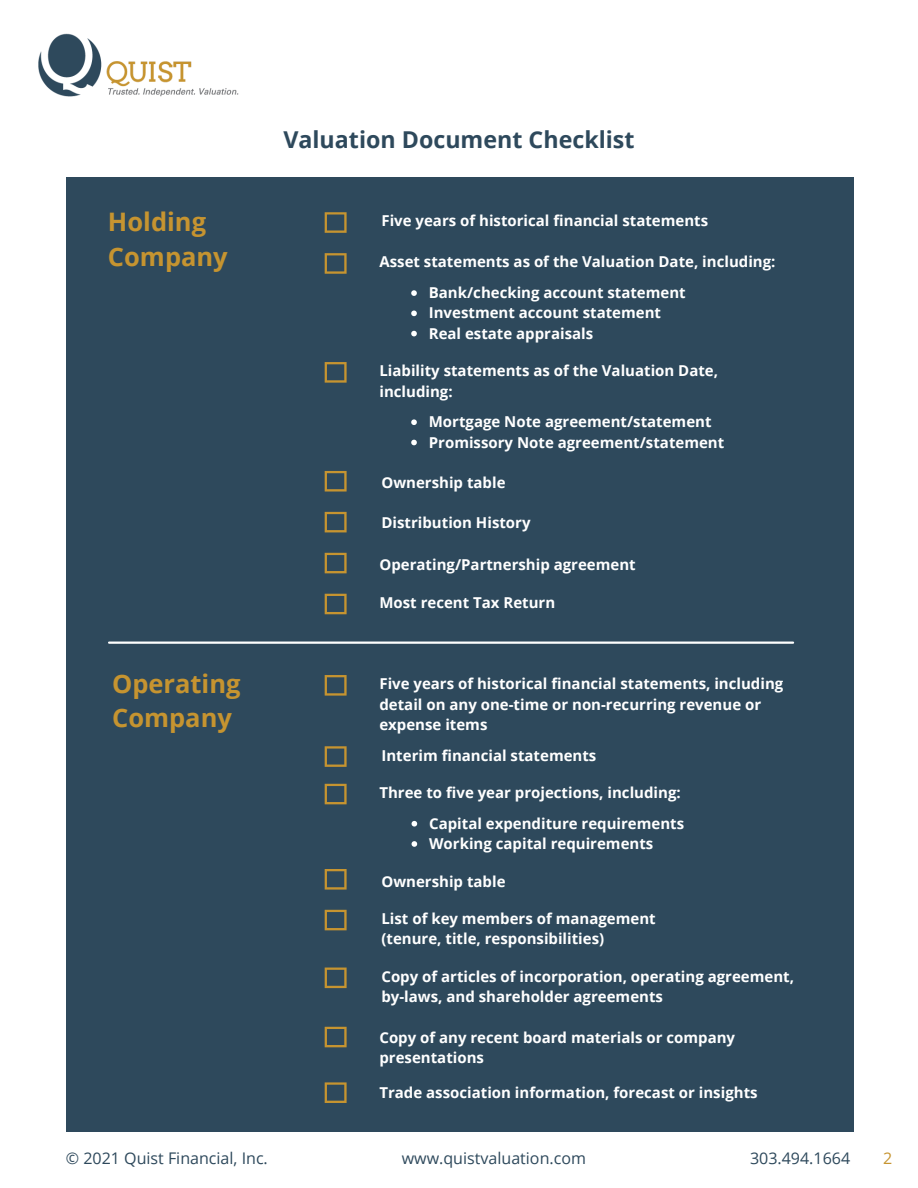
<style>
.page{position:relative;width:918px;height:1188px;background:#fff}
.page>*{position:absolute;margin:0;border:0;box-sizing:border-box;transform-origin:0 0}
.t1{font:700 25.5px "Open Sans";color:#c69430}
.t2{font:700 23.25px "Open Sans";color:#2e495c}
.t3{font:16.05px "Open Sans";color:#2e495c}
.t4{font:16.05px "Open Sans";color:#c69430}
.t5{font:700 15px/20.2px "Open Sans";color:#fff}
</style>
<div class="page">
<img style="left:38px;top:33px;width:201px;height:64px">
<div style="left:66px;top:177px;width:788px;height:955px;background:#2e495c"></div>
<hr style="left:109px;top:642px;width:684px;height:2px;background:#fff">
<svg style="left:325px;top:212px;width:22px;height:21px"></svg>
<svg style="left:412px;top:821px;width:5px;height:6px"></svg>
<svg style="left:412px;top:841px;width:5px;height:6px"></svg>
<svg style="left:411px;top:290px;width:6px;height:6px"></svg>
<svg style="left:411px;top:311px;width:6px;height:5px"></svg>
<svg style="left:411px;top:331px;width:6px;height:5px"></svg>
<svg style="left:325px;top:253px;width:22px;height:21px"></svg>
<svg style="left:411px;top:419px;width:6px;height:6px"></svg>
<svg style="left:411px;top:440px;width:6px;height:5px"></svg>
<svg style="left:325px;top:362px;width:22px;height:21px"></svg>
<svg style="left:325px;top:471px;width:22px;height:21px"></svg>
<svg style="left:325px;top:512px;width:22px;height:20px"></svg>
<svg style="left:325px;top:553px;width:22px;height:20px"></svg>
<svg style="left:325px;top:594px;width:22px;height:20px"></svg>
<svg style="left:325px;top:675px;width:22px;height:21px"></svg>
<svg style="left:325px;top:746px;width:22px;height:21px"></svg>
<svg style="left:325px;top:784px;width:22px;height:20px"></svg>
<svg style="left:325px;top:869px;width:22px;height:21px"></svg>
<svg style="left:325px;top:910px;width:22px;height:20px"></svg>
<svg style="left:325px;top:968px;width:22px;height:20px"></svg>
<svg style="left:325px;top:1027px;width:22px;height:20px"></svg>
<svg style="left:325px;top:1082px;width:22px;height:21px"></svg>
<p class="t1" style="left:108px;top:204px;width:100px">Holding</p>
<p class="t1" style="left:108px;top:239px;width:121px">Company</p>
<p class="t1" style="left:112px;top:665px;width:130px">Operating</p>
<p class="t1" style="left:112px;top:700px;width:121px">Company</p>
<p class="t2" style="left:283px;top:123px;width:353px">Valuation Document Checklist</p>
<p class="t5" style="left:381px;top:211px;width:328px">Five years of historical financial statements</p>
<p class="t5" style="left:379px;top:251px;width:398px">Asset statements as of the Valuation Date, including:</p>
<p class="t5" style="left:429px;top:282px;width:258px">Bank/checking account statement</p>
<p class="t5" style="left:429px;top:302px;width:234px">Investment account statement</p>
<p class="t5" style="left:429px;top:323px;width:166px">Real estate appraisals</p>
<p class="t5" style="left:379px;top:360px;width:340px">Liability statements as of the Valuation Date, including:</p>
<p class="t5" style="left:429px;top:411px;width:284px">Mortgage Note agreement/statement</p>
<p class="t5" style="left:429px;top:432px;width:297px">Promissory Note agreement/statement</p>
<p class="t5" style="left:381px;top:473px;width:126px">Ownership table</p>
<p class="t5" style="left:381px;top:512px;width:151px">Distribution History</p>
<p class="t5" style="left:379px;top:554px;width:258px">Operating/Partnership agreement</p>
<p class="t5" style="left:379px;top:592px;width:177px">Most recent Tax Return</p>
<p class="t5" style="left:379px;top:673px;width:405px">Five years of historical financial statements, including detail on any one-time or non-recurring revenue or expense items</p>
<p class="t5" style="left:381px;top:745px;width:216px">Interim financial statements</p>
<p class="t5" style="left:379px;top:782px;width:303px">Three to five year projections, including:</p>
<p class="t5" style="left:429px;top:813px;width:257px">Capital expenditure requirements</p>
<p class="t5" style="left:429px;top:833px;width:226px">Working capital requirements</p>
<p class="t5" style="left:381px;top:871px;width:126px">Ownership table</p>
<p class="t5" style="left:381px;top:908px;width:276px">List of key members of management</p>
<p class="t5" style="left:381px;top:928px;width:224px">(tenure, title, responsibilities)</p>
<p class="t5" style="left:381px;top:966px;width:414px">Copy of articles of incorporation, operating agreement, by-laws, and shareholder agreements</p>
<p class="t5" style="left:379px;top:1027px;width:357px">Copy of any recent board materials or company presentations</p>
<p class="t5" style="left:379px;top:1083px;width:380px">Trade association information, forecast or insights</p>
<p class="t3" style="left:66px;top:1147px;width:204px">© 2021 Quist Financial, Inc.</p>
<p class="t3" style="left:402px;top:1147px;width:186px">www.quistvaluation.com</p>
<p class="t3" style="left:750px;top:1147px;width:102px">303.494.1664</p>
<p class="t4" style="left:883px;top:1147px;width:11px">2</p>
</div>
